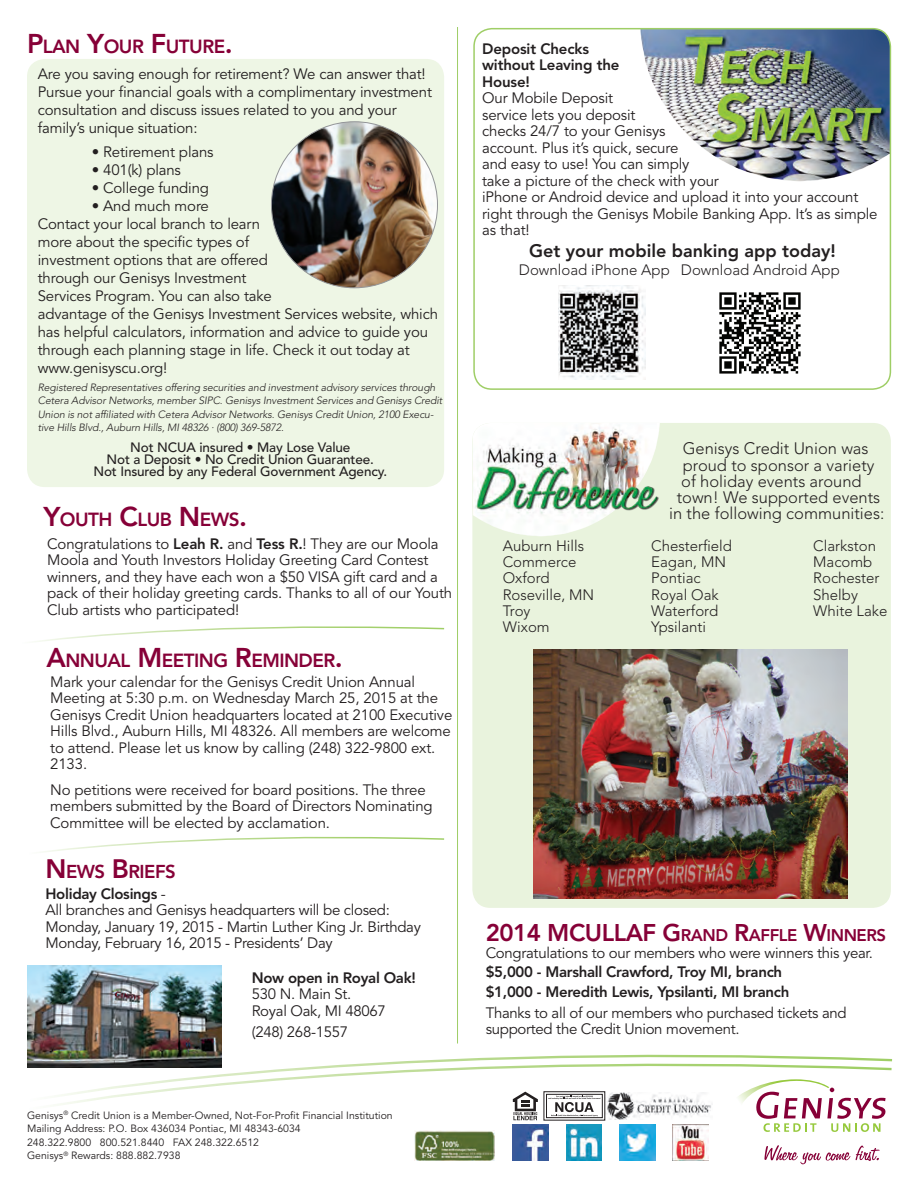
<style>
.page{position:relative;width:918px;height:1188px;background:#fff}
.page>*{position:absolute;margin:0;border:0;box-sizing:border-box;transform-origin:0 0}
.t1{font:800 24px "Avenir LT Std";letter-spacing:-.02em;color:#860037}
.t2{font:800 18.9px "Avenir LT Std";letter-spacing:-.03em;color:#860037}
.t3{font:800 18.6px "Avenir LT Std";letter-spacing:-.03em;color:#860037}
.t4{font:800 18px "Avenir LT Std";color:#231f20}
.t5{font:800 16.8px "Avenir LT Std";letter-spacing:-.03em;color:#860037}
.t6{font:300 16.5px "Avenir LT Std";color:#231f20}
.t7{font:15px/16.5px "Avenir LT Std";letter-spacing:-.01em;color:#231f20}
.t8{font:300 15px "Avenir LT Std";color:#231f20}
.t9{font:800 15px/16.5px "Avenir LT Std";letter-spacing:-.02em;color:#231f20}
.t10{font:500 13.5px/12px "Avenir LT Std";letter-spacing:-.01em;color:#231f20;text-align:center}
.t11{font:italic 300 10.5px/13.5px "Avenir LT Std";letter-spacing:-.01em;color:#231f20}
.t12{font:10.5px/13.5px "Avenir LT Std";color:#231f20}
.s1{font-size:27px}
.s2{font-weight:800}
.s3{font-size:26.55px}
.s4{font-size:24px}
</style>
<div class="page">
<img style="left:640px;top:29px;width:250px;height:153px">
<div style="left:473px;top:28px;width:418px;height:362px;border:2px solid #9fce66;border-radius:18px"></div>
<div style="left:472px;top:423px;width:419px;height:485px;background:#e9f3dd;border-radius:18px"></div>
<img style="left:473px;top:423px;width:187px;height:113px">
<img style="left:608px;top:1112px;width:101px;height:7px">
<svg style="left:546px;top:1112px;width:57px;height:6px"></svg>
<svg style="left:548px;top:1112px;width:53px;height:5px"></svg>
<svg style="left:513px;top:1112px;width:25px;height:8px"></svg>
<img style="left:415px;top:1131px;width:79px;height:30px">
<svg style="left:57px;top:1104px;width:654px;height:8px"></svg>
<svg style="left:27px;top:1040px;width:866px;height:64px"></svg>
<svg style="left:725px;top:1074px;width:161px;height:58px"></svg>
<svg style="left:764px;top:1145px;width:86px;height:19px"></svg>
<svg style="left:856px;top:1146px;width:24px;height:15px"></svg>
<img style="left:513px;top:1125px;width:35px;height:36px">
<img style="left:566px;top:1125px;width:36px;height:36px">
<img style="left:619px;top:1125px;width:36px;height:36px">
<img style="left:673px;top:1125px;width:35px;height:36px">
<svg style="left:35px;top:626px;width:410px;height:16px"></svg>
<hr style="left:457px;top:27px;width:1px;height:1017px;background:#9fce66">
<svg style="left:44px;top:836px;width:401px;height:16px"></svg>
<img style="left:28px;top:965px;width:193px;height:103px">
<img style="left:558px;top:285px;width:88px;height:94px">
<img style="left:719px;top:292px;width:82px;height:82px">
<div style="left:27px;top:59px;width:417px;height:428px;background:#eef6e5;border-radius:18px"></div>
<img style="left:271px;top:122px;width:167px;height:166px;border-radius:83px">
<img style="left:533px;top:650px;width:315px;height:248px">
<p class="t2" style="left:27px;top:36px;width:207px"><span class="s1">P</span>LAN <span class="s1">Y</span>OUR <span class="s1">F</span>UTURE<span class="s1">.</span></p>
<p class="t7" style="left:38px;top:65px;width:396px;line-height:18px">Are you saving enough for retirement? We can answer that!<br>Pursue your financial goals with a complimentary investment consultation and discuss issues related to you and your family’s unique situation:</p>
<p class="t7" style="left:92px;top:144px;width:123px">• Retirement plans</p>
<p class="t7" style="left:92px;top:162px;width:91px">• 401(k) plans</p>
<p class="t7" style="left:92px;top:180px;width:119px">• College funding</p>
<p class="t7" style="left:38px;top:197px;width:402px;line-height:18px;text-indent:54px">• And much more<br>Contact your local branch to learn<br>more about the specific types of<br>investment options that are offered<br>through our Genisys Investment<br>Services Program. You can also take<br>advantage of the Genisys Investment Services website, which has helpful calculators, information and advice to guide you through each planning stage in life. Check it out today at www.genisyscu.org!</p>
<p class="t11" style="left:38px;top:381px;width:406px">Registered Representatives offering securities and investment advisory services through Cetera Advisor Networks, member SIPC. Genisys Investment Services and Genisys Credit Union is not affiliated with Cetera Advisor Networks. Genisys Credit Union, 2100 Execu&shy;tive Hills Blvd., Auburn Hills, MI 48326 ∙ (800) 369-5872.</p>
<p class="t10" style="left:93px;top:442px;width:295px">Not NCUA insured • May Lose Value<br>Not a Deposit • No Credit Union Guarantee.<br>Not Insured by any Federal Government Agency.</p>
<p class="t2" style="left:43px;top:508px;width:205px"><span class="s1">Y</span>OUTH <span class="s1">C</span>LUB <span class="s1">N</span> EWS<span class="s1">.</span></p>
<p class="t7" style="left:47px;top:536px;width:406px">Congratulations to <span class="s2">Leah R.</span> and <span class="s2">Tess R.</span>! They are our Moola Moola and Youth Investors Holiday Greeting Card Contest winners, and they have each won a $50 VISA gift card and a pack of their holiday greeting cards. Thanks to all of our Youth Club artists who participated!</p>
<p class="t2" style="left:46px;top:649px;width:298px"><span class="s1">A</span>NNUAL <span class="s1">M</span> EETING <span class="s1">R</span>EMINDER<span class="s1">.</span></p>
<p class="t7" style="left:50px;top:674px;width:404px">Mark your calendar for the Genisys Credit Union Annual Meeting at 5:30 p.m. on Wednesday March 25, 2015 at the Genisys Credit Union headquarters located at 2100 Executive Hills Blvd., Auburn Hills, MI 48326. All members are welcome to attend. Please let us know by calling (248) 322-9800 ext.<br>2133.</p>
<p class="t7" style="left:50px;top:782px;width:384px">No petitions were received for board positions. The three members submitted by the Board of Directors Nominating<br>Committee will be elected by acclamation.</p>
<p class="t3" style="left:45px;top:860px;width:132px"><span class="s3">N</span> EWS <span class="s3">B</span>RIEFS</p>
<p class="t7" style="left:45px;top:886px;width:377px"><span class="s2">Holiday Closings</span> -<br>All branches and Genisys headquarters will be closed:<br>Monday, January 19, 2015 - Martin Luther King Jr. Birthday Monday, February 16, 2015 - Presidents’ Day</p>
<p class="t9" style="left:252px;top:969px;width:166px">Now open in Royal Oak!</p>
<p class="t7" style="left:252px;top:986px;width:136px">530 N. Main St.<br>Royal Oak, MI 48067</p>
<p class="t7" style="left:252px;top:1024px;width:98px">(248) 268-1557</p>
<p class="t12" style="left:27px;top:1109px;width:367px">Genisys<sup>®</sup> Credit Union is a Member-Owned, Not-For-Profit Financial Institution Mailing Address: P.O. Box 436034 Pontiac, MI 48343-6034<br>248.322.9800 800.521.8440 FAX 248.322.6512<br>Genisys<sup>®</sup> Rewards: 888.882.7938</p>
<p class="t9" style="left:482px;top:40px;width:139px">Deposit Checks without Leaving the<br>House!</p>
<p class="t7" style="left:482px;top:90px;width:397px">Our Mobile Deposit<br>service lets you deposit<br>checks 24/7 to your Genisys<br>account. Plus it’s quick, secure<br>and easy to use! You can simply<br>take a picture of the check with your<br>iPhone or Android device and upload it into your account right through the Genisys Mobile Banking App. It’s as simple as that!</p>
<p class="t4" style="left:529px;top:240px;width:308px">Get your mobile banking app today!</p>
<p class="t8" style="left:519px;top:261px;width:322px">Download iPhone App Download Android App</p>
<p class="t6" style="left:683px;top:439px;width:187px">Genisys Credit Union was</p>
<p class="t6" style="left:683px;top:455px;width:193px">proud to sponsor a variety</p>
<p class="t6" style="left:681px;top:471px;width:182px">of holiday events around</p>
<p class="t6" style="left:677px;top:487px;width:205px">town! We supported events</p>
<p class="t6" style="left:669px;top:504px;width:217px">in the following communities:</p>
<p class="t8" style="left:503px;top:537px;width:83px">Auburn Hills</p>
<p class="t8" style="left:651px;top:537px;width:82px">Chesterfield</p>
<p class="t8" style="left:813px;top:537px;width:64px">Clarkston</p>
<p class="t8" style="left:503px;top:553px;width:75px">Commerce</p>
<p class="t8" style="left:651px;top:553px;width:76px">Eagan, MN</p>
<p class="t8" style="left:813px;top:553px;width:61px">Macomb</p>
<p class="t8" style="left:503px;top:569px;width:48px">Oxford</p>
<p class="t8" style="left:651px;top:569px;width:51px">Pontiac</p>
<p class="t8" style="left:813px;top:569px;width:68px">Rochester</p>
<p class="t8" style="left:503px;top:586px;width:93px">Roseville, MN</p>
<p class="t8" style="left:651px;top:586px;width:69px">Royal Oak</p>
<p class="t8" style="left:813px;top:586px;width:46px">Shelby</p>
<p class="t8" style="left:503px;top:602px;width:29px">Troy</p>
<p class="t8" style="left:651px;top:602px;width:68px">Waterford</p>
<p class="t8" style="left:813px;top:602px;width:76px">White Lake</p>
<p class="t8" style="left:503px;top:618px;width:49px">Wixom</p>
<p class="t8" style="left:651px;top:618px;width:56px">Ypsilanti</p>
<h1 class="t1" style="left:486px;top:918px;width:115px">2014 MCULLA</h1>
<p class="t5" style="left:643px;top:925px;width:245px"><span class="s4">F G</span>RAND <span class="s4">R</span>AFFLE <span class="s4">W</span>INNERS</p>
<p class="t7" style="left:486px;top:945px;width:389px">Congratulations to our members who were winners this year.</p>
<p class="t9" style="left:486px;top:962px;width:305px;line-height:19.5px">$5,000 - Marshall Crawford, Troy MI, branch $1,000 - Meredith Lewis, Ypsilanti, MI branch</p>
<p class="t7" style="left:486px;top:1005px;width:363px">Thanks to all of our members who purchased tickets and supported the Credit Union movement.</p>
</div>
